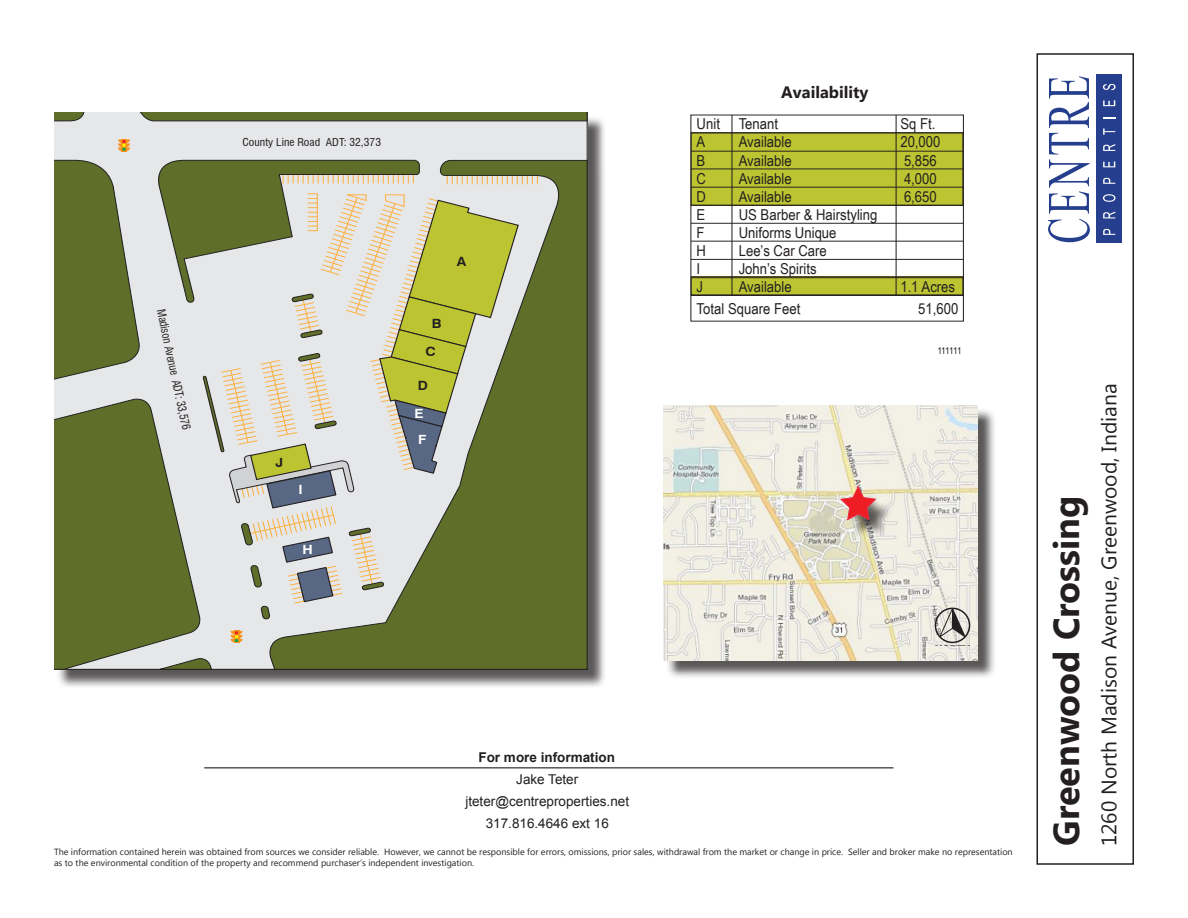
<style>
.page{position:relative;width:1188px;height:918px;background:#fff}
.page>*{position:absolute;margin:0;border:0;box-sizing:border-box;transform-origin:0 0}
.t1{font:700 36px "Microsoft New Tai Lue";color:#231f20}
.t2{font:21px "Microsoft New Tai Lue";color:#231f20}
.t3{font:700 16.5px "Microsoft New Tai Lue";color:#231f20}
.t4{font:15px "Arial Narrow";color:#231f20;scale:1.06 1}
.t5{font:13.5px "Arial";color:#231f20}
.t6{font:700 13.5px "Arial";color:#231f20}
.t7{font:700 12.75px "Swiss 721 BT";color:#231f20;scale:1.09 1}
.t8{font:700 12.75px "Swiss 721 BT";color:#fff;scale:1.09 1}
.t9{font:condensed 11.55px "Swiss 721 BT";color:#231f20;scale:.93 1}
.t10{font:condensed 10.65px "Swiss 721 BT";color:#231f20;scale:1.09 1}
.t11{font:9.45px "Arial Narrow";letter-spacing:-.06em;color:#231f20;scale:1.06 1}
.t12{font:9px/10.8px "Microsoft New Tai Lue";color:#231f20}
</style>
<div class="page">
<div style="left:56px;top:115px;width:550px;height:573px;background:#231f20;opacity:.75"></div>
<div style="left:54px;top:112px;width:533px;height:48px;background:#e6e7e9"></div>
<svg style="left:538px;top:160px;width:50px;height:510px;background:#627030"></svg>
<div style="left:121px;top:139px;width:6px;height:13px;background:#f7931d"></div>
<svg style="left:118px;top:139px;width:12px;height:12px"></svg>
<svg style="left:54px;top:112px;width:35px;height:9px"></svg>
<svg style="left:129px;top:112px;width:459px;height:9px;background:#5f6d2f"></svg>
<svg style="left:54px;top:160px;width:484px;height:510px;background:#a7ad88"></svg>
<svg style="left:1048px;top:76px;width:42px;height:166px"></svg>
<div style="left:1096px;top:75px;width:26px;height:168px;background:#253f8e"></div>
<svg style="left:1103px;top:229px;width:12px;height:6px"></svg>
<svg style="left:1103px;top:212px;width:12px;height:6px"></svg>
<svg style="left:1103px;top:194px;width:12px;height:8px"></svg>
<svg style="left:1103px;top:178px;width:12px;height:6px"></svg>
<svg style="left:1103px;top:162px;width:12px;height:5px"></svg>
<svg style="left:1103px;top:144px;width:12px;height:7px"></svg>
<svg style="left:1103px;top:128px;width:12px;height:7px"></svg>
<svg style="left:1103px;top:117px;width:12px;height:1px"></svg>
<svg style="left:1103px;top:100px;width:12px;height:6px"></svg>
<svg style="left:1103px;top:84px;width:12px;height:6px"></svg>
<div style="left:1037px;top:53px;width:97px;height:812px;border:2px solid #231f20"></div>
<div style="left:690px;top:115px;width:274px;height:207px;border:1px solid #231f20"></div>
<div style="left:691px;top:133px;width:272px;height:72px;background:#bcc531"></div>
<div style="left:691px;top:277px;width:272px;height:18px;background:#bcc531"></div>
<div style="left:691px;top:276px;width:272px;height:19px;border:1px solid #231f20"></div>
<hr style="left:691px;top:132px;width:272px;height:1px;background:#231f20">
<hr style="left:691px;top:151px;width:272px;height:1px;background:#231f20">
<hr style="left:691px;top:168px;width:272px;height:1px;background:#231f20">
<hr style="left:691px;top:187px;width:272px;height:1px;background:#231f20">
<hr style="left:691px;top:205px;width:272px;height:1px;background:#231f20">
<hr style="left:691px;top:223px;width:272px;height:1px;background:#231f20">
<hr style="left:691px;top:241px;width:272px;height:1px;background:#231f20">
<hr style="left:691px;top:259px;width:272px;height:1px;background:#231f20">
<hr style="left:691px;top:277px;width:272px;height:1px;background:#231f20">
<hr style="left:691px;top:295px;width:272px;height:1px;background:#231f20">
<hr style="left:732px;top:115px;width:1px;height:180px;background:#231f20">
<hr style="left:896px;top:115px;width:1px;height:180px;background:#231f20">
<div style="left:665px;top:407px;width:331px;height:272px;background:#231f20;opacity:.75"></div>
<img style="left:663px;top:405px;width:315px;height:255px">
<div style="left:843px;top:489px;width:49px;height:47px;background:#231f20;opacity:.75"></div>
<svg style="left:840px;top:486px;width:36px;height:34px"></svg>
<svg style="left:935px;top:607px;width:35px;height:39px"></svg>
<hr style="left:204px;top:767px;width:689px;height:1px;background:#000">
<p class="t9" style="left:168px;top:308px;width:134px;rotate:78deg">Madison Avenue ADT: 33,576</p>
<p class="t10" style="left:242px;top:135px;width:129px">County Line Road ADT: 32,373</p>
<p class="t7" style="left:276px;top:454px;width:9px">J</p>
<p class="t8" style="left:298px;top:482px;width:5px">I</p>
<p class="t8" style="left:302px;top:542px;width:11px">H</p>
<p class="t7" style="left:457px;top:254px;width:10px">A</p>
<p class="t7" style="left:432px;top:315px;width:10px">B</p>
<p class="t7" style="left:426px;top:344px;width:11px">C</p>
<p class="t7" style="left:418px;top:378px;width:11px">D</p>
<p class="t8" style="left:415px;top:406px;width:10px">E</p>
<p class="t8" style="left:418px;top:432px;width:9px">F</p>
<p class="t3" style="left:781px;top:82px;width:89px">Availability</p>
<p class="t4" style="left:697px;top:113px;width:78px">Unit Tenant</p>
<p class="t4" style="left:900px;top:113px;width:35px">Sq Ft.</p>
<p class="t4" style="left:697px;top:131px;width:10px">A</p>
<p class="t4" style="left:739px;top:131px;width:52px">Available</p>
<p class="t4" style="left:900px;top:131px;width:39px">20,000</p>
<p class="t4" style="left:697px;top:149px;width:10px">B</p>
<p class="t4" style="left:739px;top:149px;width:52px">Available</p>
<p class="t4" style="left:904px;top:149px;width:33px">5,856</p>
<p class="t4" style="left:697px;top:167px;width:10px">C</p>
<p class="t4" style="left:739px;top:167px;width:52px">Available</p>
<p class="t4" style="left:904px;top:167px;width:33px">4,000</p>
<p class="t4" style="left:697px;top:185px;width:10px">D</p>
<p class="t4" style="left:739px;top:185px;width:52px">Available</p>
<p class="t4" style="left:904px;top:185px;width:33px">6,650</p>
<p class="t4" style="left:697px;top:203px;width:10px">E</p>
<p class="t4" style="left:739px;top:203px;width:132px">US Barber &amp; Hairstyling</p>
<p class="t4" style="left:697px;top:221px;width:9px">F</p>
<p class="t4" style="left:739px;top:221px;width:94px">Uniforms Unique</p>
<p class="t4" style="left:697px;top:240px;width:10px">H</p>
<p class="t4" style="left:739px;top:240px;width:85px">Lee’s Car Care</p>
<p class="t4" style="left:697px;top:258px;width:5px">I</p>
<p class="t4" style="left:739px;top:258px;width:75px">John’s Spirits</p>
<p class="t4" style="left:697px;top:276px;width:8px">J</p>
<p class="t4" style="left:739px;top:276px;width:52px">Available</p>
<p class="t4" style="left:900px;top:276px;width:53px">1.1 Acres</p>
<p class="t4" style="left:697px;top:298px;width:99px">Total Square Feet</p>
<p class="t4" style="left:918px;top:298px;width:39px">51,600</p>
<p class="t11" style="left:937px;top:344px;width:25px">111111</p>
<p class="t6" style="left:478px;top:749px;width:138px">For more information</p>
<p class="t5" style="left:516px;top:771px;width:64px">Jake Teter</p>
<p class="t5" style="left:465px;top:792px;width:165px">jteter@centreproperties.net</p>
<p class="t5" style="left:486px;top:814px;width:125px">317.816.4646 ext 16</p>
<p class="t12" style="left:54px;top:847px;width:960px">The information contained herein was obtained from sources we consider reliable. However, we cannot be responsible for errors, omissions, prior sales, withdrawal from the market or change in price. Seller and broker make no representation as to the environmental condition of the property and recommend purchaser’s independent investigation.</p>
<p class="t1" style="left:1046px;top:846px;width:352px;rotate:-90deg">Greenwood Crossing</p>
<p class="t2" style="left:1097px;top:846px;width:464px;rotate:-90deg">1260 North Madison Avenue, Greenwood, Indiana</p>
</div>
